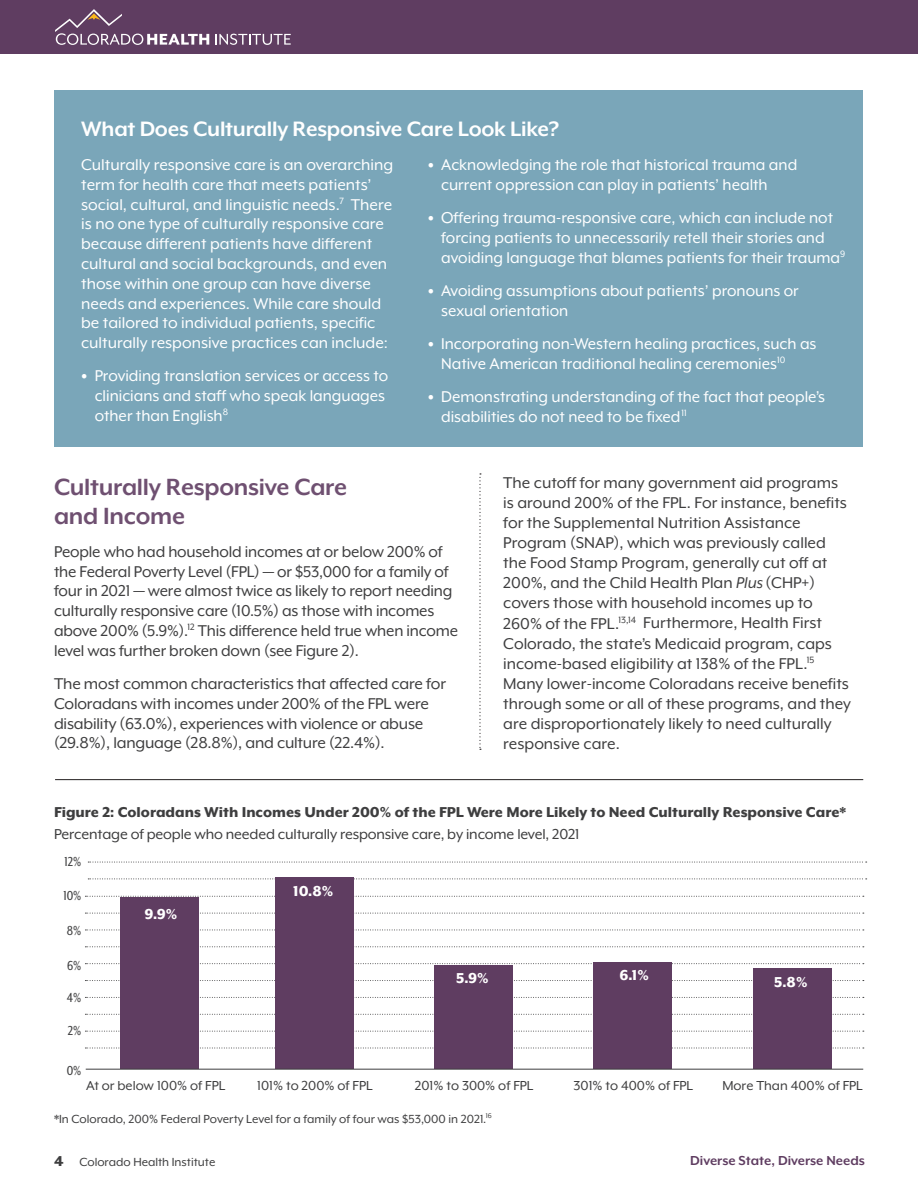
<style>
.page{position:relative;width:918px;height:1188px;background:#fff}
.page>*{position:absolute;margin:0;border:0;box-sizing:border-box;transform-origin:0 0}
.t1{font:700 27px/28.5px "Mr Eaves XL Mod OT";letter-spacing:-.01em;color:#6f5071}
.t2{font:700 24px "Mr Eaves XL Mod OT";letter-spacing:-.01em;color:#fff}
.t3{font:18px/20.1px "Mr Eaves XL Mod OT";color:#3e3e3f}
.t4{font:18px/19.8px "Mr Eaves XL Mod OT";color:#fff}
.t5{font:800 16.5px "Mr Eaves XL Mod OT";color:#3e3e3f}
.t6{font:16.5px "Mr Eaves XL Mod OT";letter-spacing:-.01em;color:#3e3e3f}
.t7{font:800 16.5px "Mr Eaves XL Mod OT";color:#fff}
.t8{font:15px "Mr Eaves XL Mod OT";color:#3e3e3f}
.t9{font:700 15px "Mr Eaves XL Mod OT";color:#5f3d61}
.t10{font:15px "Mr Eaves XL Mod Nar OT";color:#3e3e3f}
.t11{font:13.5px "Mr Eaves XL Mod OT";color:#3e3e3f}
.s1{font-weight:900}
.s2{font-style:italic}
.s3{font-weight:800;font-size:16.5px}
</style>
<div class="page">
<div style="left:0;top:0;width:918px;height:54px;background:#5f3d61"></div>
<svg style="left:215px;top:34px;width:76px;height:11px"></svg>
<svg style="left:55px;top:9px;width:154px;height:36px"></svg>
<div style="left:55px;top:91px;width:808px;height:356px;background:#7aa6b9"></div>
<svg style="left:479px;top:473px;width:2px;height:277px"></svg>
<svg style="left:85px;top:1048px;width:779px;height:1px"></svg>
<svg style="left:85px;top:963px;width:779px;height:1px"></svg>
<svg style="left:85px;top:1031px;width:779px;height:1px"></svg>
<svg style="left:85px;top:946px;width:779px;height:1px"></svg>
<svg style="left:85px;top:1014px;width:779px;height:1px"></svg>
<svg style="left:85px;top:930px;width:779px;height:1px"></svg>
<svg style="left:85px;top:997px;width:779px;height:1px"></svg>
<svg style="left:85px;top:913px;width:779px;height:1px"></svg>
<svg style="left:88px;top:879px;width:779px;height:1px"></svg>
<svg style="left:85px;top:980px;width:779px;height:1px"></svg>
<svg style="left:85px;top:896px;width:779px;height:1px"></svg>
<svg style="left:88px;top:862px;width:779px;height:1px"></svg>
<div style="left:121px;top:898px;width:78px;height:171px;background:#5f3d61"></div>
<div style="left:275px;top:877px;width:79px;height:192px;background:#5f3d61"></div>
<div style="left:434px;top:965px;width:79px;height:104px;background:#5f3d61"></div>
<div style="left:594px;top:962px;width:78px;height:107px;background:#5f3d61"></div>
<div style="left:753px;top:968px;width:78px;height:101px;background:#5f3d61"></div>
<hr style="left:86px;top:1069px;width:777px;height:1px;background:#3e3e3f">
<hr style="left:55px;top:779px;width:808px;height:1px;background:#231f20">
<h2 class="t2" style="left:81px;top:117px;width:480px">What Does Culturally Responsive Care Look Like?</h2>
<p class="t4" style="left:81px;top:155px;width:314px">Culturally responsive care is an overarching term for health care that meets patients’ social, cultural, and linguistic needs.<sup>7</sup> There is no one type of culturally responsive care because different patients have different cultural and social backgrounds, and even those within one group can have diverse needs and experiences. While care should be tailored to individual patients, specific culturally responsive practices can include:</p>
<p class="t4" style="left:95px;top:366px;width:295px;text-indent:-13px"><span class="s1">•</span> Providing translation services or access to clinicians and staff who speak languages other than English<sup>8</sup></p>
<p class="t4" style="left:441px;top:155px;width:358px;text-indent:-13px"><span class="s1">•</span> Acknowledging the role that historical trauma and current oppression can play in patients’ health</p>
<p class="t4" style="left:441px;top:208px;width:406px;text-indent:-13px"><span class="s1">•</span> Offering trauma-responsive care, which can include not forcing patients to unnecessarily retell their stories and avoiding language that blames patients for their trauma<sup>9</sup></p>
<p class="t4" style="left:441px;top:281px;width:359px;text-indent:-13px"><span class="s1">•</span> Avoiding assumptions about patients’ pronouns or sexual orientation</p>
<p class="t4" style="left:441px;top:334px;width:377px;text-indent:-13px"><span class="s1">•</span> Incorporating non-Western healing practices, such as<br>Native American traditional healing ceremonies<sup>10</sup></p>
<p class="t4" style="left:441px;top:387px;width:385px;text-indent:-13px"><span class="s1">•</span> Demonstrating understanding of the fact that people’s disabilities do not need to be fixed<sup>11</sup></p>
<h1 class="t1" style="left:54px;top:473px;width:295px">Culturally Responsive Care and Income</h1>
<p class="t3" style="left:54px;top:541px;width:406px">People who had household incomes at or below 200% of the Federal Poverty Level (FPL) — or $53,000 for a family of four in 2021 — were almost twice as likely to report needing culturally responsive care (10.5%) as those with incomes above 200% (5.9%).<sup>12</sup> This difference held true when income level was further broken down (see Figure 2).</p>
<p class="t3" style="left:54px;top:674px;width:394px">The most common characteristics that affected care for Coloradans with incomes under 200% of the FPL were disability (63.0%), experiences with violence or abuse (29.8%), language (28.8%), and culture (22.4%).</p>
<p class="t3" style="left:503px;top:472px;width:349px">The cutoff for many government aid programs is around 200% of the FPL. For instance, benefits for the Supplemental Nutrition Assistance Program (SNAP), which was previously called the Food Stamp Program, generally cut off at 200%, and the Child Health Plan <span class="s2">Plus</span> (CHP+) covers those with household incomes up to 260% of the FPL.<sup>13,14</sup> Furthermore, Health First Colorado, the state’s Medicaid program, caps income-based eligibility at 138% of the FPL.<sup>15<br></sup>Many lower-income Coloradans receive benefits through some or all of these programs, and they are disproportionately likely to need culturally responsive care.</p>
<p class="t5" style="left:54px;top:804px;width:794px">Figure 2: Coloradans With Incomes Under 200% of the FPL Were More Likely to Need Culturally Responsive Care*</p>
<p class="t6" style="left:54px;top:826px;width:527px">Percentage of people who needed culturally responsive care, by income level, 2021</p>
<p class="t10" style="left:65px;top:854px;width:18px">12%</p>
<p class="t10" style="left:63px;top:888px;width:19px">10%</p>
<p class="t10" style="left:67px;top:923px;width:16px">8%</p>
<p class="t10" style="left:67px;top:958px;width:16px">6%</p>
<p class="t10" style="left:67px;top:990px;width:16px">4%</p>
<p class="t10" style="left:68px;top:1023px;width:15px">2%</p>
<p class="t10" style="left:67px;top:1063px;width:16px">0%</p>
<p class="t7" style="left:145px;top:906px;width:34px">9.9%</p>
<p class="t7" style="left:293px;top:883px;width:42px">10.8%</p>
<p class="t7" style="left:456px;top:970px;width:34px">5.9%</p>
<p class="t7" style="left:619px;top:967px;width:31px">6.1%</p>
<p class="t7" style="left:774px;top:974px;width:35px">5.8%</p>
<p class="t8" style="left:86px;top:1078px;width:141px">At or below 100% of FPL</p>
<p class="t8" style="left:257px;top:1078px;width:117px">101% to 200% of FPL</p>
<p class="t8" style="left:415px;top:1078px;width:120px">201% to 300% of FPL</p>
<p class="t8" style="left:574px;top:1078px;width:121px">301% to 400% of FPL</p>
<p class="t8" style="left:722px;top:1078px;width:142px">More Than 400% of FPL</p>
<p class="t11" style="left:54px;top:1112px;width:439px">*In Colorado, 200% Federal Poverty Level for a family of four was $53,000 in 2021.<sup>16</sup></p>
<p class="t11" style="left:54px;top:1155px;width:163px"><span class="s3">4</span> Colorado Health Institute</p>
<p class="t9" style="left:690px;top:1153px;width:176px">Diverse State, Diverse Needs</p>
</div>
